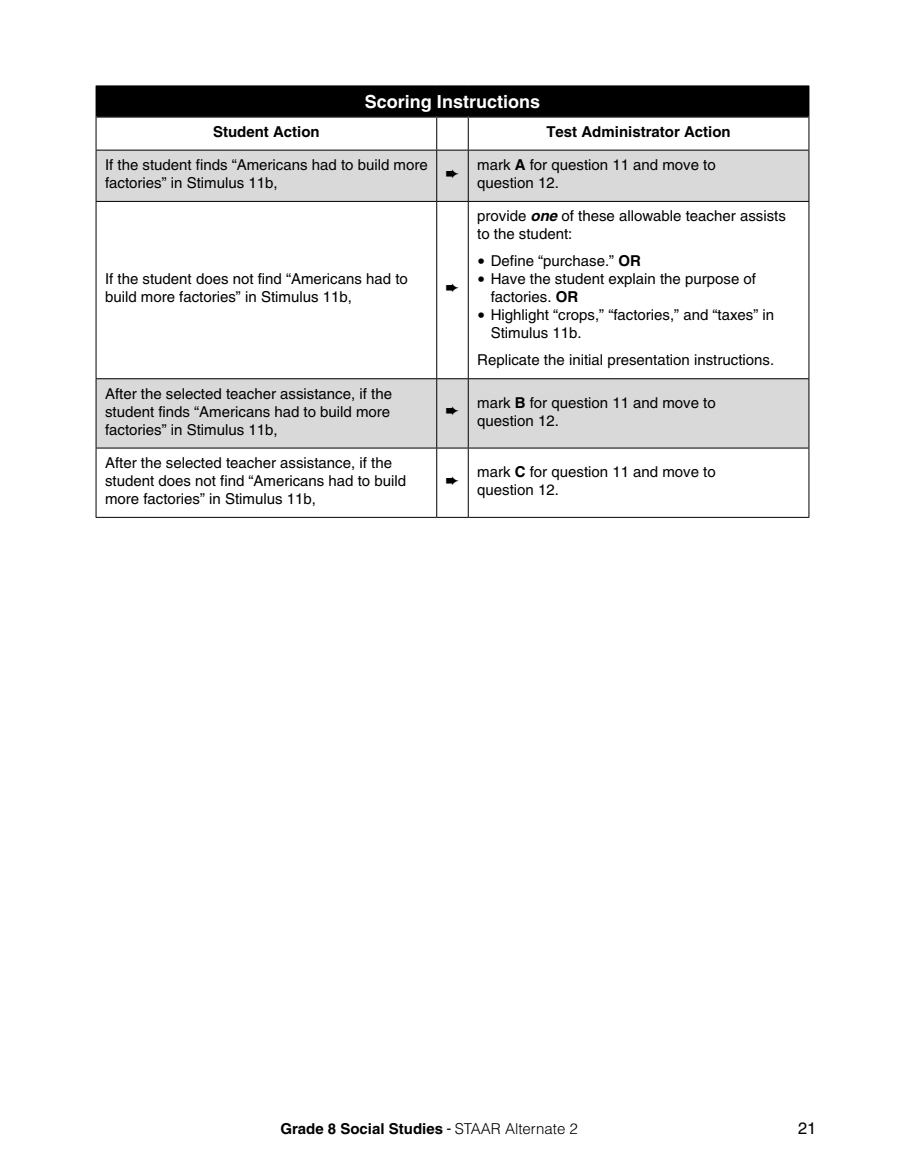
<style>
.page{position:relative;width:905px;height:1175px;background:#fff}
.page>*{position:absolute;margin:0;border:0;box-sizing:border-box;transform-origin:0 0}
.t1{font:700 18px "Helvetica LT Pro";color:#fff}
.t2{font:16.5px "Helvetica LT Pro";color:#000}
.t3{font:15px/18px "Helvetica LT Pro";color:#000}
.t4{font:700 15px "Helvetica LT Pro";color:#000}
.s1{font-weight:700}
.s2{font-weight:700;font-style:italic}
.s3{font-family:"Verdana Pro"}
.s4{font-weight:400;font-stretch:condensed}
.s5{font-weight:300}
</style>
<div class="page">
<div style="left:96px;top:86px;width:712px;height:31px;background:#000"></div>
<div style="left:96px;top:150px;width:340px;height:51px;background:#d9d9d9"></div>
<div style="left:436px;top:150px;width:32px;height:51px;background:#d9d9d9"></div>
<div style="left:468px;top:150px;width:340px;height:51px;background:#d9d9d9"></div>
<div style="left:96px;top:379px;width:340px;height:69px;background:#d9d9d9"></div>
<div style="left:436px;top:379px;width:32px;height:69px;background:#d9d9d9"></div>
<div style="left:468px;top:379px;width:340px;height:69px;background:#d9d9d9"></div>
<hr style="left:808px;top:86px;width:1px;height:31px;background:#000">
<hr style="left:96px;top:117px;width:1px;height:33px;background:#000">
<hr style="left:436px;top:118px;width:1px;height:32px;background:#000">
<hr style="left:468px;top:118px;width:1px;height:32px;background:#000">
<hr style="left:808px;top:117px;width:1px;height:33px;background:#000">
<hr style="left:96px;top:150px;width:340px;height:1px;background:#000">
<hr style="left:96px;top:150px;width:1px;height:51px;background:#000">
<hr style="left:436px;top:150px;width:32px;height:1px;background:#000">
<hr style="left:436px;top:150px;width:1px;height:51px;background:#000">
<hr style="left:468px;top:150px;width:341px;height:1px;background:#000">
<hr style="left:468px;top:150px;width:1px;height:51px;background:#000">
<hr style="left:808px;top:150px;width:1px;height:51px;background:#000">
<hr style="left:96px;top:201px;width:340px;height:1px;background:#000">
<hr style="left:96px;top:202px;width:1px;height:176px;background:#000">
<hr style="left:436px;top:201px;width:32px;height:1px;background:#000">
<hr style="left:436px;top:202px;width:1px;height:176px;background:#000">
<hr style="left:468px;top:201px;width:341px;height:1px;background:#000">
<hr style="left:468px;top:202px;width:1px;height:176px;background:#000">
<hr style="left:808px;top:202px;width:1px;height:176px;background:#000">
<hr style="left:96px;top:378px;width:340px;height:1px;background:#000">
<hr style="left:96px;top:379px;width:1px;height:69px;background:#000">
<hr style="left:436px;top:378px;width:32px;height:1px;background:#000">
<hr style="left:436px;top:379px;width:1px;height:69px;background:#000">
<hr style="left:468px;top:378px;width:341px;height:1px;background:#000">
<hr style="left:468px;top:379px;width:1px;height:69px;background:#000">
<hr style="left:808px;top:379px;width:1px;height:69px;background:#000">
<hr style="left:96px;top:448px;width:340px;height:1px;background:#000">
<hr style="left:96px;top:448px;width:1px;height:69px;background:#000">
<hr style="left:436px;top:448px;width:32px;height:1px;background:#000">
<hr style="left:436px;top:448px;width:1px;height:69px;background:#000">
<hr style="left:468px;top:448px;width:341px;height:1px;background:#000">
<hr style="left:468px;top:448px;width:1px;height:69px;background:#000">
<hr style="left:808px;top:448px;width:1px;height:69px;background:#000">
<hr style="left:96px;top:517px;width:340px;height:1px;background:#000">
<hr style="left:436px;top:517px;width:32px;height:1px;background:#000">
<hr style="left:468px;top:517px;width:341px;height:1px;background:#000">
<hr style="left:96px;top:116px;width:340px;height:2px;background:#000">
<hr style="left:436px;top:116px;width:32px;height:2px;background:#000">
<hr style="left:468px;top:116px;width:340px;height:2px;background:#000">
<h5 class="t1" style="left:365px;top:90px;width:177px">Scoring Instructions</h5>
<p class="t4" style="left:213px;top:122px;width:108px">Student Action</p>
<p class="t4" style="left:546px;top:122px;width:186px">Test Administrator Action</p>
<p class="t3" style="left:105px;top:156px;width:324px">If the student finds “Americans had to build more factories” in Stimulus 11b,</p>
<p class="t3" style="left:477px;top:156px;width:240px">mark <span class="s1">A</span> for question 11 and move to question 12.</p>
<p class="t3" style="left:105px;top:270px;width:304px">If the student does not find “Americans had to build more factories” in Stimulus 11b,</p>
<p class="t3" style="left:477px;top:207px;width:310px">provide <span class="s2">one</span> of these allowable teacher assists to the student:</p>
<p class="t3" style="left:477px;top:252px;width:165px"><span class="s3">•</span> Define “purchase.” <span class="s1">OR</span></p>
<p class="t3" style="left:490px;top:270px;width:267px;text-indent:-14px"><span class="s3">•</span> Have the student explain the purpose of factories. <span class="s1">OR</span></p>
<p class="t3" style="left:490px;top:306px;width:285px;text-indent:-14px"><span class="s3">•</span> Highlight “crops,” “factories,” and “taxes” in<br>Stimulus 11b.</p>
<p class="t3" style="left:477px;top:351px;width:298px">Replicate the initial presentation instructions.</p>
<p class="t3" style="left:105px;top:384px;width:288px;text-align:justify">After the selected teacher assistance, if the student finds “Americans had to build more factories” in Stimulus 11b,</p>
<p class="t3" style="left:477px;top:393px;width:240px">mark <span class="s1">B</span> for question 11 and move to question 12.</p>
<p class="t3" style="left:105px;top:453px;width:302px">After the selected teacher assistance, if the student does not find “Americans had to build more factories” in Stimulus 11b,</p>
<p class="t3" style="left:477px;top:462px;width:240px">mark <span class="s1">C</span> for question 11 and move to question 12.</p>
<p class="t4" style="left:280px;top:1119px;width:299px">Grade 8 Social Studies <span class="s4">-</span> <span class="s5">STAAR Alternate 2</span></p>
<p class="t2" style="left:798px;top:1118px;width:20px">21</p>
</div>
